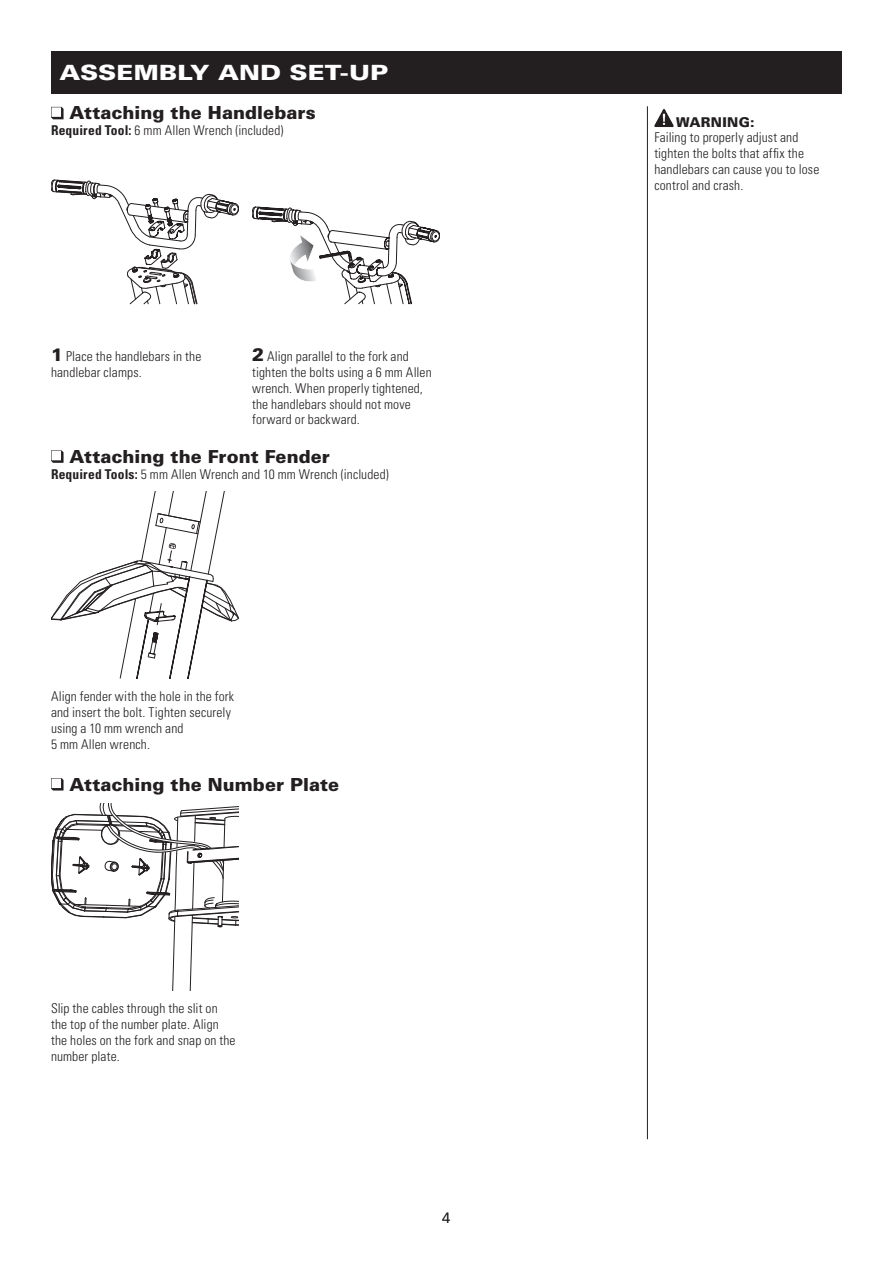
<style>
.page{position:relative;width:893px;height:1263px;background:#fff}
.page>*{position:absolute;margin:0;border:0;box-sizing:border-box;transform-origin:0 0}
.t1{font:900 21px "Univers LT Std";letter-spacing:.005em;color:#fff;scale:1.2 1}
.t2{font:900 18px "Univers LT Std";letter-spacing:.005em;color:#231f20}
.t3{font:300 15px "Univers LT Std";color:#231f20}
.t4{font:300 condensed 13.5px/15.8px "Univers LT Std";letter-spacing:.01em;color:#231f20}
.t5{font:900 13.5px "Univers LT Std";letter-spacing:.02em;color:#231f20}
.s1{font-weight:700}
.s2{font-weight:900;font-stretch:normal;font-size:18px}
</style>
<div class="page">
<svg style="left:51px;top:180px;width:188px;height:124px"></svg>
<svg style="left:51px;top:491px;width:188px;height:188px"></svg>
<svg style="left:51px;top:803px;width:188px;height:188px"></svg>
<svg style="left:252px;top:207px;width:188px;height:97px"></svg>
<div style="left:51px;top:51px;width:791px;height:43px;background:#231f20"></div>
<svg style="left:51px;top:107px;width:13px;height:12px"></svg>
<svg style="left:51px;top:450px;width:13px;height:13px"></svg>
<svg style="left:51px;top:778px;width:13px;height:12px"></svg>
<hr style="left:647px;top:106px;width:1px;height:1033px;background:#231f20">
<img style="left:654px;top:109px;width:19px;height:18px">
<h2 class="t1" style="left:60px;top:59px;width:275px">ASSEMBLY AND SET-UP</h2>
<h3 class="t2" style="left:69px;top:102px;width:248px">Attaching the Handlebars</h3>
<p class="t4" style="left:51px;top:122px;width:234px"><span class="s1">Required Tool:</span> 6 mm Allen Wrench (included)</p>
<p class="t4" style="left:51px;top:349px;width:152px"><span class="s2">1</span> Place the handlebars in the handlebar clamps.</p>
<p class="t4" style="left:252px;top:349px;width:181px"><span class="s2">2</span> Align parallel to the fork and tighten the bolts using a 6 mm Allen wrench. When properly tightened, the handlebars should not move forward or backward.</p>
<h3 class="t2" style="left:69px;top:445px;width:262px">Attaching the Front Fender</h3>
<p class="t4" style="left:51px;top:466px;width:339px"><span class="s1">Required Tools:</span> 5 mm Allen Wrench and 10 mm Wrench (included)</p>
<p class="t4" style="left:51px;top:689px;width:185px">Align fender with the hole in the fork and insert the bolt. Tighten securely using a 10 mm wrench and<br>5 mm Allen wrench.</p>
<h3 class="t2" style="left:69px;top:773px;width:271px">Attaching the Number Plate</h3>
<p class="t4" style="left:51px;top:1001px;width:186px">Slip the cables through the slit on the top of the number plate. Align the holes on the fork and snap on the number plate.</p>
<p class="t3" style="left:442px;top:1208px;width:10px">4</p>
<p class="t5" style="left:676px;top:113px;width:80px">WARNING:</p>
<p class="t4" style="left:654px;top:130px;width:167px">Failing to properly adjust and tighten the bolts that affix the handlebars can cause you to lose control and crash.</p>
</div>
